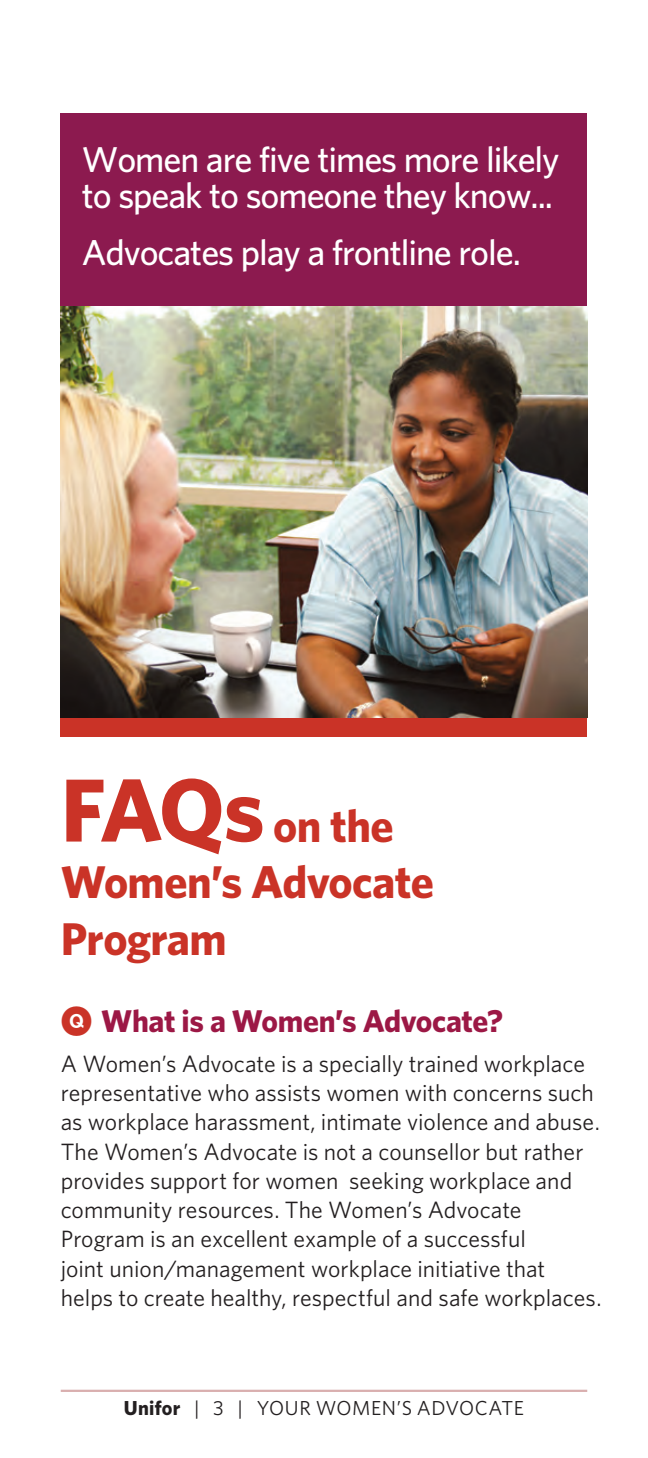
<style>
.page{position:relative;width:648px;height:1458px;background:#fff}
.page>*{position:absolute;margin:0;border:0;box-sizing:border-box;transform-origin:0 0}
.question{font:700 45.9px/56.9px "Whitney";letter-spacing:-.015em;color:#ca3327}
.head_text_on_white{font:500 36px/36px "Whitney";letter-spacing:-.03em;color:#fff}
.question_in_circle{font:700 31.5px "Whitney";letter-spacing:-.015em;color:#9c1845}
.body_text_11_pt{font:23.62px/29.2px "Whitney";color:#231f20}
.body_text_11_pt-2{font:20.25px "Whitney";letter-spacing:.025em;color:#231f20}
.s1{font-size:89.77px}
.s2{font-family:"Whitney Index Black Round Bd";font-weight:400;color:#ca3327}
.s3{font-weight:700}
</style>
<div class="page">
<hr style="left:61px;top:1390px;width:526px;height:2px;background:#d9afaf">
<div style="left:61px;top:113px;width:526px;height:220px;background:#8c1a4f"></div>
<img style="left:61px;top:307px;width:526px;height:410px">
<div style="left:61px;top:718px;width:526px;height:19px;background:#ca3327"></div>
<p class="head_text_on_white" style="left:82px;top:141px;width:479px">Women are five times more likely to speak to someone they know...</p>
<p class="head_text_on_white" style="left:82px;top:233px;width:441px">Advocates play a frontline role.</p>
<p class="question" style="left:61px;top:796px;width:375px"><span class="s1">FAQs</span> on the<br>Women’s Advocate<br>Program</p>
<p class="question_in_circle" style="left:61px;top:1002px;width:444px"><span class="s2">Q</span> What is a Women’s Advocate?</p>
<p class="body_text_11_pt" style="left:61px;top:1048px;width:542px">A Women’s Advocate is a specially trained workplace representative who assists women with concerns such as workplace harassment, intimate violence and abuse.<br>The Women’s Advocate is not a counsellor but rather provides support for women seeking workplace and community resources. The Women’s Advocate Program is an excellent example of a successful<br>joint union/management workplace initiative that helps to create healthy, respectful and safe workplaces.</p>
<p class="body_text_11_pt-2" style="left:124px;top:1396px;width:402px"><span class="s3">Unifor</span> | 3 | YOUR WOMEN’S ADVOCATE</p>
</div>
